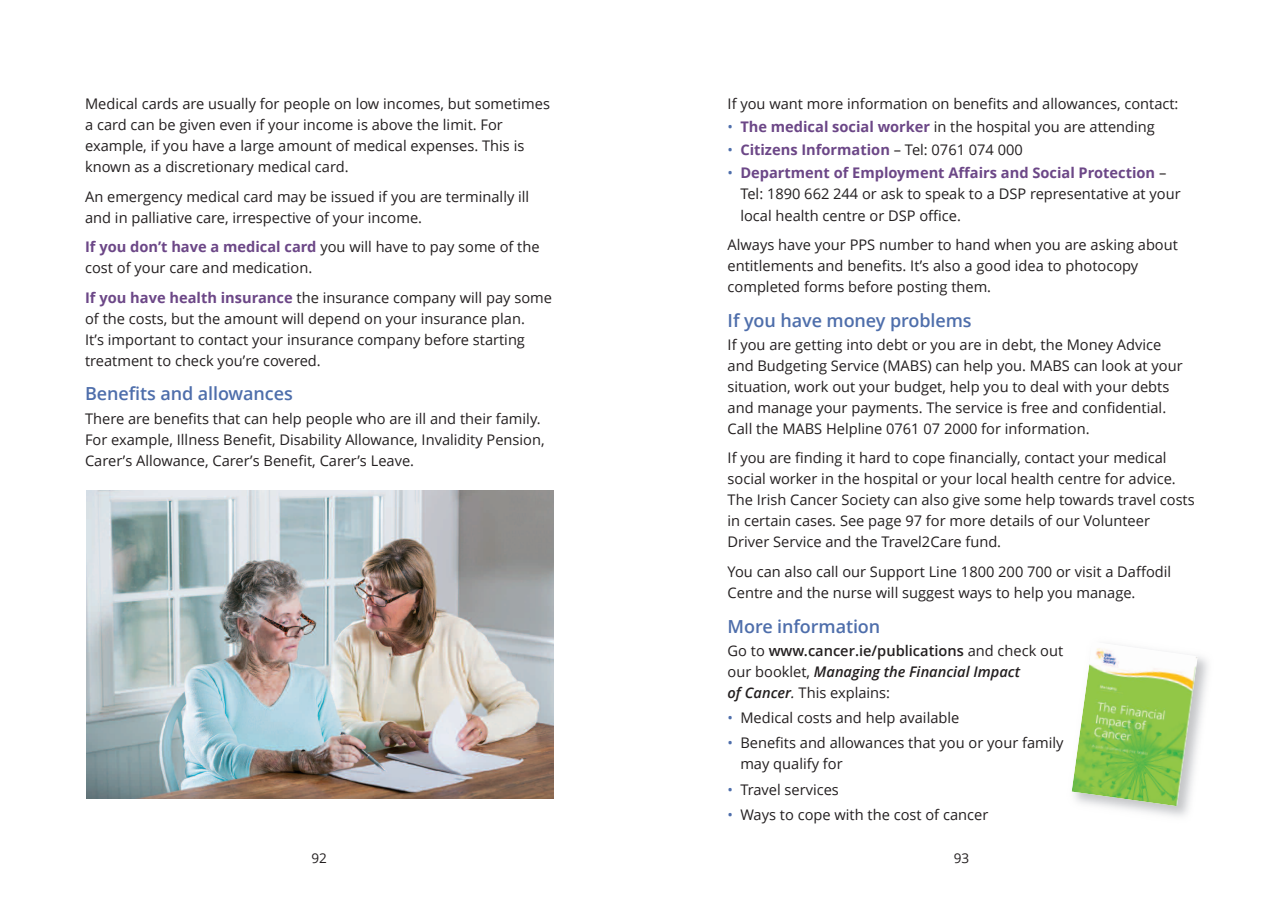
<style>
.page{position:relative;width:1285px;height:919px;background:#fff}
.page>*{position:absolute;margin:0;border:0;box-sizing:border-box;transform-origin:0 0}
.t1{font:600 18px "Open Sans";letter-spacing:-.005em;color:#4e6eab}
.t2{font:14.7px/21px "Open Sans";color:#231f20}
.t3{font:700 14.7px "Open Sans";color:#6c4787}
.t4{font:13.5px "Open Sans";color:#231f20}
.s1{font-weight:700;color:#6c4787}
.s2{color:#4e6eab}
.s3{font-weight:400;color:#4e6eab}
.s4{font-weight:400;color:#231f20}
.s5{font-weight:600}
.s6{font-weight:600;font-style:italic}
.s7{font-style:italic}
</style>
<div class="page">
<img style="left:86px;top:491px;width:467px;height:307px">
<img style="left:1071px;top:641px;width:126px;height:165px">
<p class="t2" style="left:85px;top:93px;width:466px">Medical cards are usually for people on low incomes, but sometimes a card can be given even if your income is above the limit. For example, if you have a large amount of medical expenses. This is known as a discretionary medical card.</p>
<p class="t2" style="left:85px;top:185px;width:445px">An emergency medical card may be issued if you are terminally ill and in palliative care, irrespective of your income.</p>
<p class="t2" style="left:85px;top:236px;width:456px"><span class="s1">If you don’t have a medical card</span> you will have to pay some of the cost of your care and medication.</p>
<p class="t2" style="left:85px;top:286px;width:468px"><span class="s1">If you have health insurance</span> the insurance company will pay some of the costs, but the amount will depend on your insurance plan.<br>It’s important to contact your insurance company before starting treatment to check you’re covered.</p>
<p class="t1" style="left:85px;top:381px;width:209px">Benefits and allowances</p>
<p class="t2" style="left:85px;top:407px;width:461px">There are benefits that can help people who are ill and their family.<br>For example, Illness Benefit, Disability Allowance, Invalidity Pension,<br>Carer’s Allowance, Carer’s Benefit, Carer’s Leave.</p>
<p class="t4" style="left:311px;top:848px;width:17px">92</p>
<p class="t2" style="left:727px;top:93px;width:452px">If you want more information on benefits and allowances, contact:</p>
<p class="t2" style="left:727px;top:116px;width:429px"><span class="s2">•</span> <span class="s1">The medical social worker</span> in the hospital you are attending</p>
<p class="t3" style="left:727px;top:140px;width:297px"><span class="s3">•</span> Citizens Information <span class="s4">– Tel: 0761 074 000</span></p>
<p class="t2" style="left:740px;top:162px;width:442px;text-indent:-13px"><span class="s2">•</span> <span class="s1">Department of Employment Affairs and Social Protection</span> –<br>Tel: 1890 662 244 or ask to speak to a DSP representative at your local health centre or DSP office.</p>
<p class="t2" style="left:727px;top:234px;width:452px">Always have your PPS number to hand when you are asking about entitlements and benefits. It’s also a good idea to photocopy completed forms before posting them.</p>
<p class="t1" style="left:727px;top:307px;width:245px">If you have money problems</p>
<p class="t2" style="left:727px;top:333px;width:456px">If you are getting into debt or you are in debt, the Money Advice and Budgeting Service (MABS) can help you. MABS can look at your situation, work out your budget, help you to deal with your debts and manage your payments. The service is free and confidential.<br>Call the MABS Helpline 0761 07 2000 for information.</p>
<p class="t2" style="left:727px;top:447px;width:468px">If you are finding it hard to cope financially, contact your medical social worker in the hospital or your local health centre for advice.<br>The Irish Cancer Society can also give some help towards travel costs in certain cases. See page 97 for more details of our Volunteer Driver Service and the Travel2Care fund.</p>
<p class="t2" style="left:727px;top:560px;width:445px">You can also call our Support Line 1800 200 700 or visit a Daffodil<br>Centre and the nurse will suggest ways to help you manage.</p>
<p class="t1" style="left:727px;top:613px;width:154px">More information</p>
<p class="t2" style="left:727px;top:639px;width:337px">Go to <span class="s5">www.cancer.ie/publications</span> and check out our booklet, <span class="s6">Managing the Financial Impact<br>of Cancer</span><span class="s7">.</span> This explains:</p>
<p class="t2" style="left:727px;top:706px;width:233px"><span class="s2">•</span> Medical costs and help available</p>
<p class="t2" style="left:740px;top:732px;width:325px;text-indent:-13px"><span class="s2">•</span> Benefits and allowances that you or your family may qualify for</p>
<p class="t2" style="left:727px;top:778px;width:113px"><span class="s2">•</span> Travel services</p>
<p class="t2" style="left:727px;top:803px;width:262px"><span class="s2">•</span> Ways to cope with the cost of cancer</p>
<p class="t4" style="left:953px;top:848px;width:17px">93</p>
</div>
